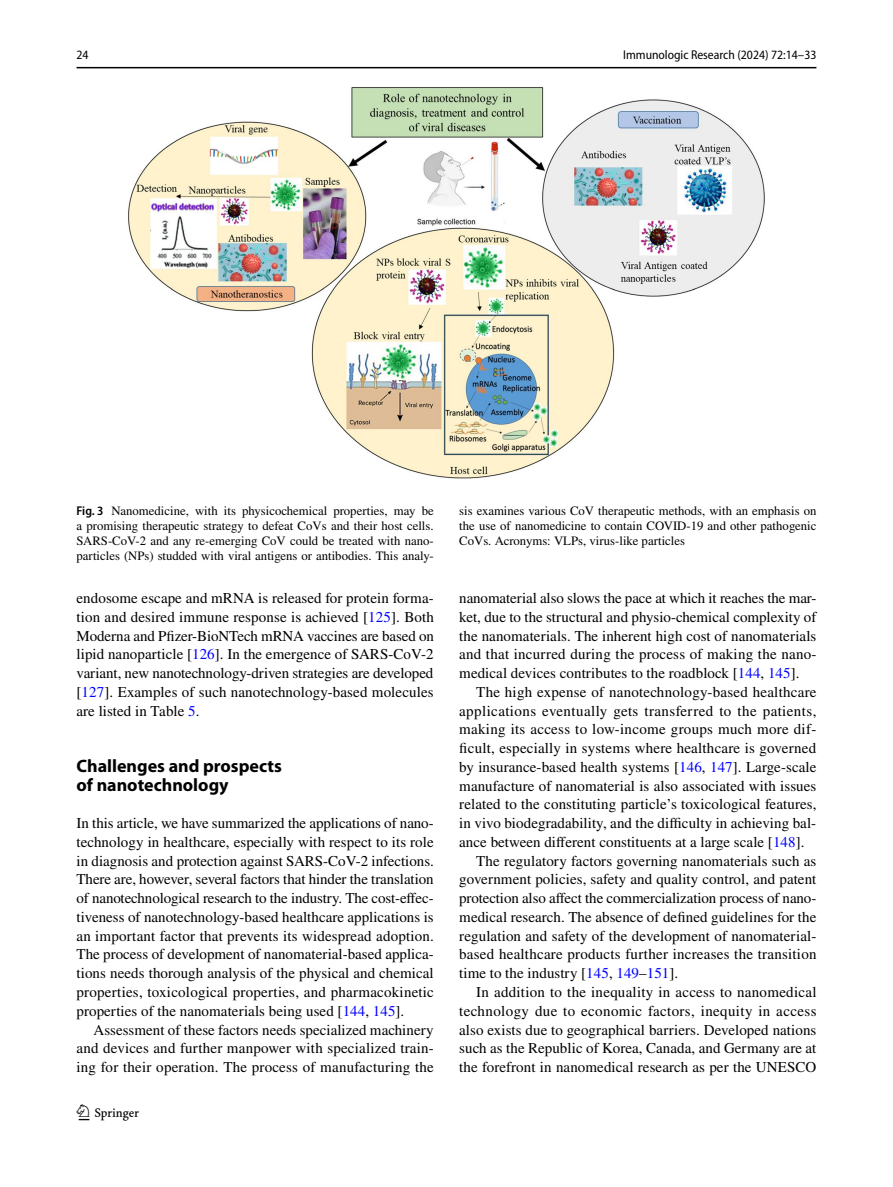
<style>
.page{position:relative;width:893px;height:1187px;background:#fff}
.page>*{position:absolute;margin:0;border:0;box-sizing:border-box;transform-origin:0 0}
.t1{font:22.5px "Springnew Regular 3";color:#000}
.t2{font:700 18px/18.8px "Myriad Pro";color:#000}
.t3{font:15px/18.8px "STIX";letter-spacing:.005em;color:#000;text-align:justify}
.t4{font:15px "STIX";letter-spacing:.025em;color:#000}
.t5{font:12.75px/15px "STIX";color:#000;text-align:justify}
.t6{font:semi-condensed 12.75px "Myriad Pro";color:#000}
.s1{font-family:"Myriad Pro";font-weight:600;font-stretch:semi-condensed}
.s2{color:#00f}
</style>
<div class="page">
<hr style="left:77px;top:67px;width:739px;height:1px;background:#000">
<img style="left:128px;top:87px;width:637px;height:392px">
<p class="t6" style="left:77px;top:48px;width:14px">24</p>
<p class="t6" style="left:623px;top:48px;width:195px">Immunologic Research (2024) 72:14–33</p>
<p class="t5" style="left:77px;top:503px;width:359px"><span class="s1">Fig. 3</span> Nanomedicine, with its physicochemical properties, may be a promising therapeutic strategy to defeat CoVs and their host cells.<br>SARS-CoV-2 and any re-emerging CoV could be treated with nano&shy;particles (NPs) studded with viral antigens or antibodies. This analy-</p>
<p class="t5" style="left:459px;top:503px;width:359px">sis examines various CoV therapeutic methods, with an emphasis on the use of nanomedicine to contain COVID-19 and other pathogenic CoVs. Acronyms: VLPs, virus-like particles</p>
<p class="t3" style="left:77px;top:589px;width:359px">endosome escape and mRNA is released for protein forma&shy;tion and desired immune response is achieved [<span class="s2">125</span>]. Both Moderna and Pfizer-BioNTech mRNA vaccines are based on lipid nanoparticle [<span class="s2">126</span>]. In the emergence of SARS-CoV-2 variant, new nanotechnology-driven strategies are developed [<span class="s2">127</span>]. Examples of such nanotechnology-based molecules are listed in Table <span class="s2">5</span>.</p>
<p class="t2" style="left:77px;top:755px;width:207px">Challenges and prospects of nanotechnology</p>
<p class="t3" style="left:77px;top:814px;width:359px">In this article, we have summarized the applications of nano&shy;technology in healthcare, especially with respect to its role in diagnosis and protection against SARS-CoV-2 infections.<br>There are, however, several factors that hinder the translation of nanotechnological research to the industry. The cost-effec&shy;tiveness of nanotechnology-based healthcare applications is an important factor that prevents its widespread adoption.<br>The process of development of nanomaterial-based applica&shy;tions needs thorough analysis of the physical and chemical properties, toxicological properties, and pharmacokinetic properties of the nanomaterials being used [<span class="s2">144</span>, <span class="s2">145</span>].</p>
<p class="t3" style="left:77px;top:1021px;width:359px;text-indent:17px">Assessment of these factors needs specialized machinery and devices and further manpower with specialized train&shy;ing for their operation. The process of manufacturing the</p>
<h1 class="t1" style="left:79px;top:1104px;width:62px">1 3</h1>
<p class="t3" style="left:459px;top:589px;width:359px">nanomaterial also slows the pace at which it reaches the mar&shy;ket, due to the structural and physio-chemical complexity of the nanomaterials. The inherent high cost of nanomaterials and that incurred during the process of making the nano&shy;medical devices contributes to the roadblock [<span class="s2">144</span>, <span class="s2">145</span>].</p>
<p class="t3" style="left:476px;top:683px;width:342px">The high expense of nanotechnology-based healthcare</p>
<p class="t4" style="left:459px;top:700px;width:359px">applications eventually gets transferred to the patients,</p>
<p class="t3" style="left:459px;top:721px;width:359px">making its access to low-income groups much more dif-</p>
<p class="t3" style="left:459px;top:739px;width:359px">ficult, especially in systems where healthcare is governed</p>
<p class="t3" style="left:459px;top:758px;width:359px">by insurance-based health systems [<span class="s2">146</span>, <span class="s2">147</span>]. Large-scale</p>
<p class="t3" style="left:459px;top:777px;width:359px">manufacture of nanomaterial is also associated with issues</p>
<p class="t3" style="left:459px;top:796px;width:359px">related to the constituting particle’s toxicological features,</p>
<p class="t3" style="left:459px;top:814px;width:358px">in vivo biodegradability, and the difficulty in achieving bal-</p>
<p class="t3" style="left:459px;top:833px;width:347px">ance between different constituents at a large scale [<span class="s2">148</span>].</p>
<p class="t3" style="left:476px;top:852px;width:342px">The regulatory factors governing nanomaterials such as</p>
<p class="t3" style="left:459px;top:871px;width:359px">government policies, safety and quality control, and patent</p>
<p class="t3" style="left:459px;top:889px;width:359px">protection also affect the commercialization process of nano-</p>
<p class="t3" style="left:459px;top:908px;width:359px">medical research. The absence of defined guidelines for the</p>
<p class="t3" style="left:459px;top:927px;width:359px">regulation and safety of the development of nanomaterial-</p>
<p class="t3" style="left:459px;top:946px;width:359px">based healthcare products further increases the transition</p>
<p class="t3" style="left:459px;top:964px;width:221px">time to the industry [<span class="s2">145</span>, <span class="s2">149</span>–<span class="s2">151</span>].</p>
<p class="t3" style="left:476px;top:983px;width:342px">In addition to the inequality in access to nanomedical</p>
<p class="t4" style="left:459px;top:1000px;width:359px">technology due to economic factors, inequity in access</p>
<p class="t3" style="left:459px;top:1021px;width:359px">also exists due to geographical barriers. Developed nations</p>
<p class="t3" style="left:459px;top:1039px;width:359px">such as the Republic of Korea, Canada, and Germany are at</p>
<p class="t3" style="left:459px;top:1058px;width:359px">the forefront in nanomedical research as per the UNESCO</p>
</div>
